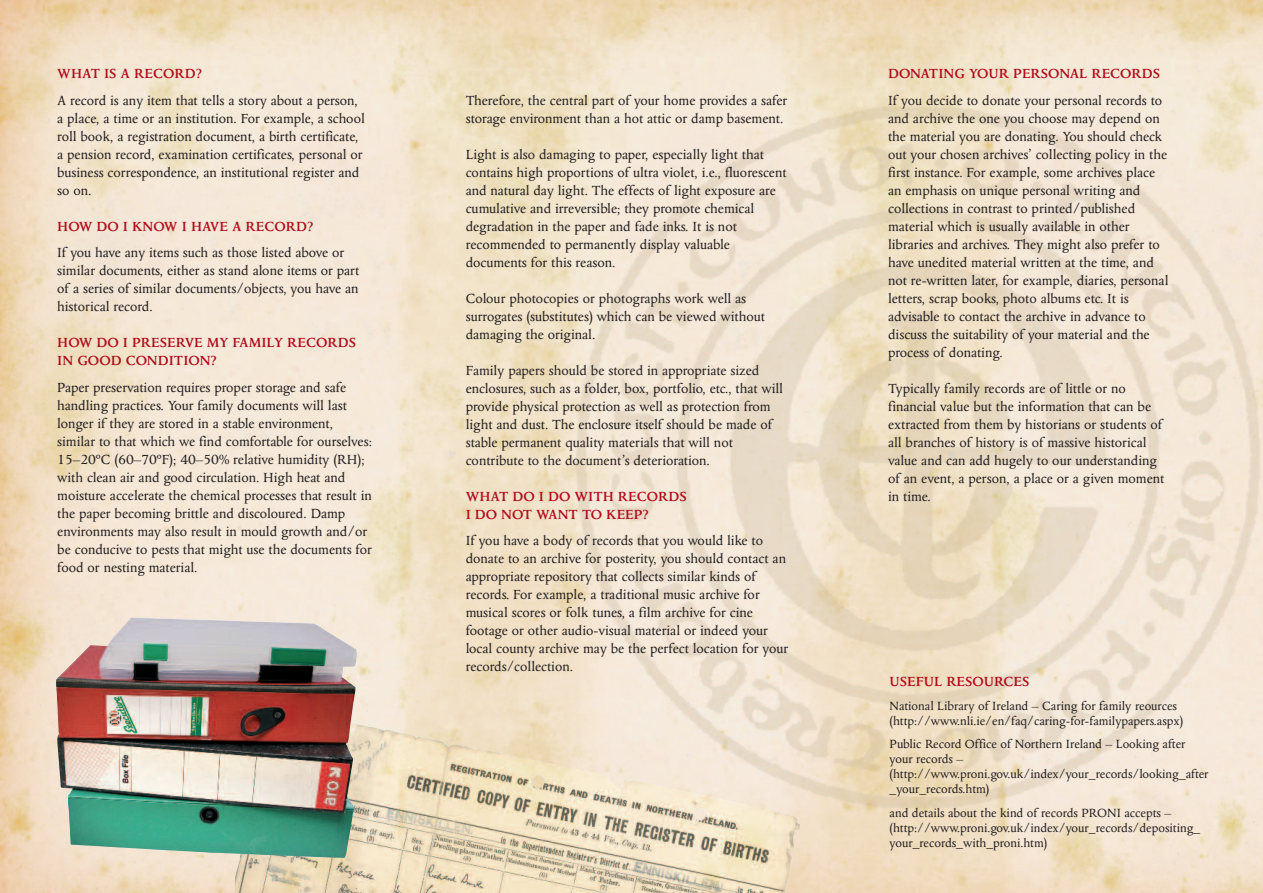
<style>
.page{position:relative;width:1263px;height:893px;background:#fff}
.page>*{position:absolute;margin:0;border:0;box-sizing:border-box;transform-origin:0 0}
.t1{font:15px/18px "Columbus";color:#231f20}
.t2{font:600 15px/18px "Columbus";color:#b00d1d}
.t3{font:13.5px/15px "Columbus";color:#231f20}
</style>
<div class="page">
<img style="left:0;top:0;width:1263px;height:893px">
<img style="left:235px;top:709px;width:564px;height:184px">
<img style="left:55px;top:618px;width:302px;height:240px">
<img style="left:540px;top:43px;width:723px;height:793px">
<p class="t2" style="left:57px;top:66px;width:146px">WHAT IS A RECORD?</p>
<p class="t1" style="left:57px;top:93px;width:309px">A record is any item that tells a story about a person, a place, a time or an institution. For example, a school roll book, a registration document, a birth certificate, a pension record, examination certificates, personal or business correspondence, an institutional register and so on.</p>
<p class="t2" style="left:57px;top:219px;width:258px">HOW DO I KNOW I HAVE A RECORD?</p>
<p class="t1" style="left:57px;top:245px;width:304px">If you have any items such as those listed above or similar documents, either as stand alone items or part of a series of similar documents/objects, you have an historical record.</p>
<p class="t2" style="left:57px;top:335px;width:300px">HOW DO I PRESERVE MY FAMILY RECORDS<br>IN GOOD CONDITION?</p>
<p class="t1" style="left:57px;top:380px;width:316px">Paper preservation requires proper storage and safe handling practices. Your family documents will last longer if they are stored in a stable environment, similar to that which we find comfortable for ourselves:<br>15–20ºC (60–70ºF); 40–50% relative humidity (RH); with clean air and good circulation. High heat and moisture accelerate the chemical processes that result in the paper becoming brittle and discoloured. Damp environments may also result in mould growth and/or be conducive to pests that might use the documents for food or nesting material.</p>
<p class="t1" style="left:466px;top:93px;width:323px">Therefore, the central part of your home provides a safer storage environment than a hot attic or damp basement.</p>
<p class="t1" style="left:466px;top:147px;width:322px">Light is also damaging to paper, especially light that contains high proportions of ultra violet, i.e., fluorescent and natural day light. The effects of light exposure are cumulative and irreversible; they promote chemical degradation in the paper and fade inks. It is not recommended to permanently display valuable documents for this reason.</p>
<p class="t1" style="left:466px;top:291px;width:301px">Colour photocopies or photographs work well as surrogates (substitutes) which can be viewed without damaging the original.</p>
<p class="t1" style="left:466px;top:363px;width:319px">Family papers should be stored in appropriate sized enclosures, such as a folder, box, portfolio, etc., that will provide physical protection as well as protection from light and dust. The enclosure itself should be made of stable permanent quality materials that will not contribute to the document’s deterioration.</p>
<p class="t2" style="left:466px;top:489px;width:223px">WHAT DO I DO WITH RECORDS<br>I DO NOT WANT TO KEEP?</p>
<p class="t1" style="left:466px;top:533px;width:324px">If you have a body of records that you would like to donate to an archive for posterity, you should contact an appropriate repository that collects similar kinds of records. For example, a traditional music archive for musical scores or folk tunes, a film archive for cine footage or other audio-visual material or indeed your local county archive may be the perfect location for your records/collection.</p>
<p class="t2" style="left:888px;top:66px;width:274px">DONATING YOUR PERSONAL RECORDS</p>
<p class="t1" style="left:888px;top:93px;width:282px">If you decide to donate your personal records to and archive the one you choose may depend on the material you are donating. You should check out your chosen archives’ collecting policy in the first instance. For example, some archives place an emphasis on unique personal writing and collections in contrast to printed/published material which is usually available in other libraries and archives. They might also prefer to have unedited material written at the time, and not re-written later, for example, diaries, personal letters, scrap books, photo albums etc. It is advisable to contact the archive in advance to discuss the suitability of your material and the process of donating.</p>
<p class="t1" style="left:888px;top:381px;width:278px">Typically family records are of little or no financial value but the information that can be extracted from them by historians or students of all branches of history is of massive historical value and can add hugely to our understanding of an event, a person, a place or a given moment in time.</p>
<p class="t2" style="left:890px;top:674px;width:141px">USEFUL RESOURCES</p>
<p class="t3" style="left:890px;top:699px;width:295px">National Library of Ireland – Caring for family reources (http://www.nli.ie/en/faq/caring-for-familypapers.aspx)</p>
<p class="t3" style="left:890px;top:738px;width:321px">Public Record Office of Northern Ireland – Looking after your records – (http://www.proni.gov.uk/index/your_records/looking_after _your_records.htm)</p>
<p class="t3" style="left:890px;top:806px;width:312px">and details about the kind of records PRONI accepts – (http://www.proni.gov.uk/index/your_records/depositing_ your_records_with_proni.htm)</p>
</div>
